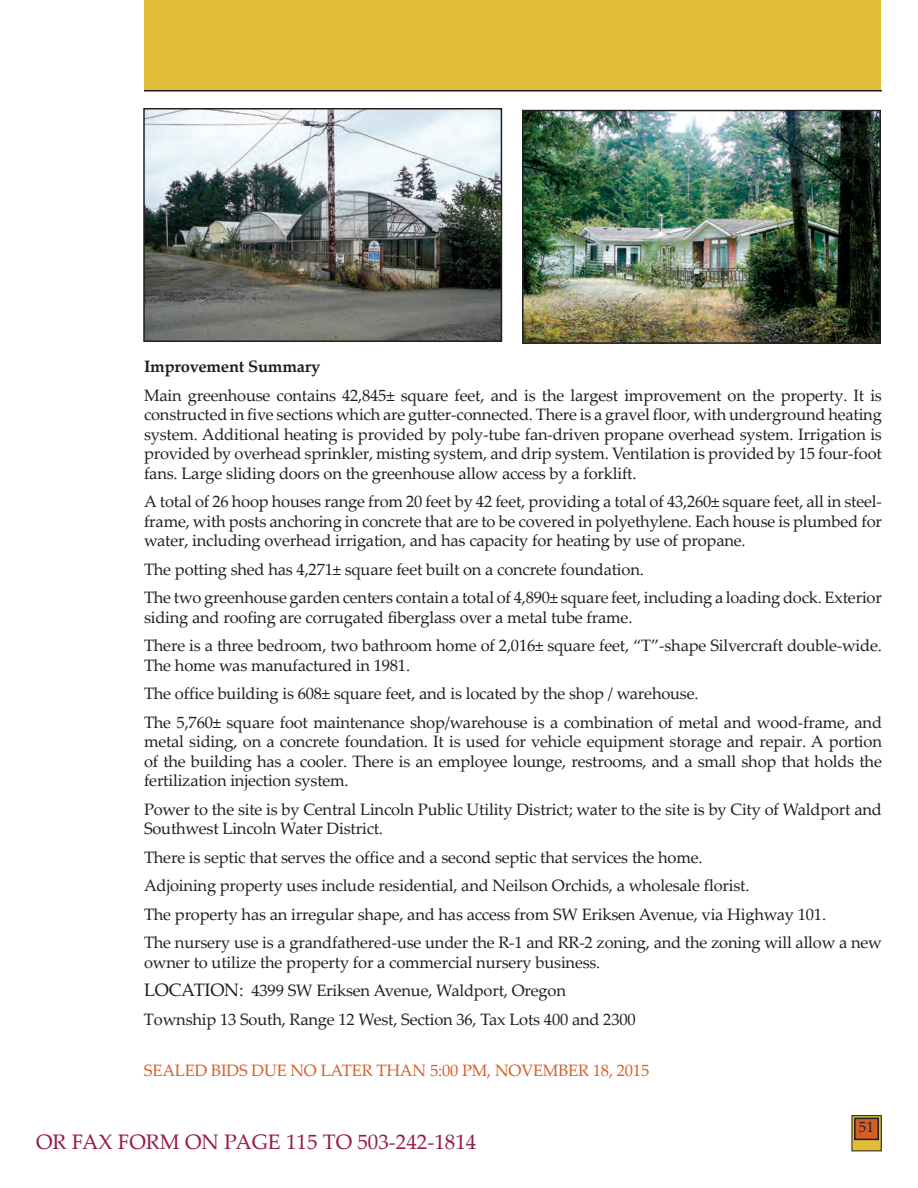
<style>
.page{position:relative;width:918px;height:1188px;background:#fff}
.page>*{position:absolute;margin:0;border:0;box-sizing:border-box;transform-origin:0 0}
.t1{font:21px "Palatino Linotype";color:#971a4a}
.t2{font:16.5px/19.5px "Palatino Linotype";letter-spacing:-.01em;color:#231f20}
.t3{font:16.5px "Palatino Linotype";letter-spacing:-.01em;color:#d35f27}
.t4{font:700 16.5px "Palatino Linotype";letter-spacing:-.01em;color:#231f20}
.t5{font:15px "Palatino Linotype";color:#231f20}
.s1{font-size:18px}
</style>
<div class="page">
<svg style="left:854px;top:1117px;width:26px;height:32px"></svg>
<div style="left:852px;top:1115px;width:30px;height:36px;border:1px solid #231f20"></div>
<div style="left:855px;top:1118px;width:23px;height:21px;background:#d35f27"></div>
<div style="left:854px;top:1118px;width:25px;height:22px;border:2px solid #231f20"></div>
<hr style="left:144px;top:90px;width:738px;height:2px;background:#231f20">
<div style="left:145px;top:0;width:736px;height:90px;background:#e0bc37"></div>
<img style="left:146px;top:111px;width:353px;height:228px">
<div style="left:143px;top:108px;width:359px;height:234px;border:2px solid #231f20"></div>
<img style="left:525px;top:113px;width:353px;height:228px">
<div style="left:522px;top:110px;width:359px;height:234px;border:2px solid #231f20"></div>
<p class="t4" style="left:144px;top:355px;width:178px">Improvement Summary</p>
<p class="t2" style="left:144px;top:385px;width:739px;text-align:justify">Main greenhouse contains 42,845± square feet, and is the largest improvement on the property. It is constructed in five sections which are gutter-connected. There is a gravel floor, with underground heating system. Additional heating is provided by poly-tube fan-driven propane overhead system. Irrigation is provided by overhead sprinkler, misting system, and drip system. Ventilation is provided by 15 four-foot fans. Large sliding doors on the greenhouse allow access by a forklift.</p>
<p class="t2" style="left:144px;top:491px;width:740px;text-align:justify">A total of 26 hoop houses range from 20 feet by 42 feet, providing a total of 43,260± square feet, all in steel&shy;frame, with posts anchoring in concrete that are to be covered in polyethylene. Each house is plumbed for water, including overhead irrigation, and has capacity for heating by use of propane.</p>
<p class="t2" style="left:144px;top:554px;width:739px;line-height:28.5px">The potting shed has 4,271± square feet built on a concrete foundation.<br>The two greenhouse garden centers contain a total of 4,890± square feet, including a loading dock. Exterior</p>
<p class="t2" style="left:144px;top:602px;width:739px;line-height:28.5px">siding and roofing are corrugated fiberglass over a metal tube frame.<br>There is a three bedroom, two bathroom home of 2,016± square feet, “T”-shape Silvercraft double-wide.</p>
<p class="t2" style="left:144px;top:650px;width:740px;line-height:28.5px">The home was manufactured in 1981.<br>The office building is 608± square feet, and is located by the shop / warehouse.<br>The 5,760± square foot maintenance shop/warehouse is a combination of metal and wood-frame, and</p>
<p class="t2" style="left:144px;top:731px;width:740px;text-align:justify">metal siding, on a concrete foundation. It is used for vehicle equipment storage and repair. A portion of the building has a cooler. There is an employee lounge, restrooms, and a small shop that holds the fertilization injection system.</p>
<p class="t2" style="left:144px;top:799px;width:739px">Power to the site is by Central Lincoln Public Utility District; water to the site is by City of Waldport and<br>Southwest Lincoln Water District.</p>
<p class="t2" style="left:144px;top:842px;width:739px;line-height:28.5px">There is septic that serves the office and a second septic that services the home.<br>Adjoining property uses include residential, and Neilson Orchids, a wholesale florist.<br>The property has an irregular shape, and has access from SW Eriksen Avenue, via Highway 101.<br>The nursery use is a grandfathered-use under the R-1 and RR-2 zoning, and the zoning will allow a new</p>
<p class="t2" style="left:144px;top:947px;width:493px;line-height:28.5px">owner to utilize the property for a commercial nursery business.<br><span class="s1">LOCATION:</span> 4399 SW Eriksen Avenue, Waldport, Oregon<br>Township 13 South, Range 12 West, Section 36, Tax Lots 400 and 2300</p>
<p class="t3" style="left:144px;top:1058px;width:507px">SEALED BIDS DUE NO LATER THAN 5:00 PM, NOVEMBER 18, 2015</p>
<p class="t1" style="left:36px;top:1127px;width:442px">OR FAX FORM ON PAGE 115 TO 503-242-1814</p>
<p class="t5" style="left:859px;top:1117px;width:16px">51</p>
</div>
